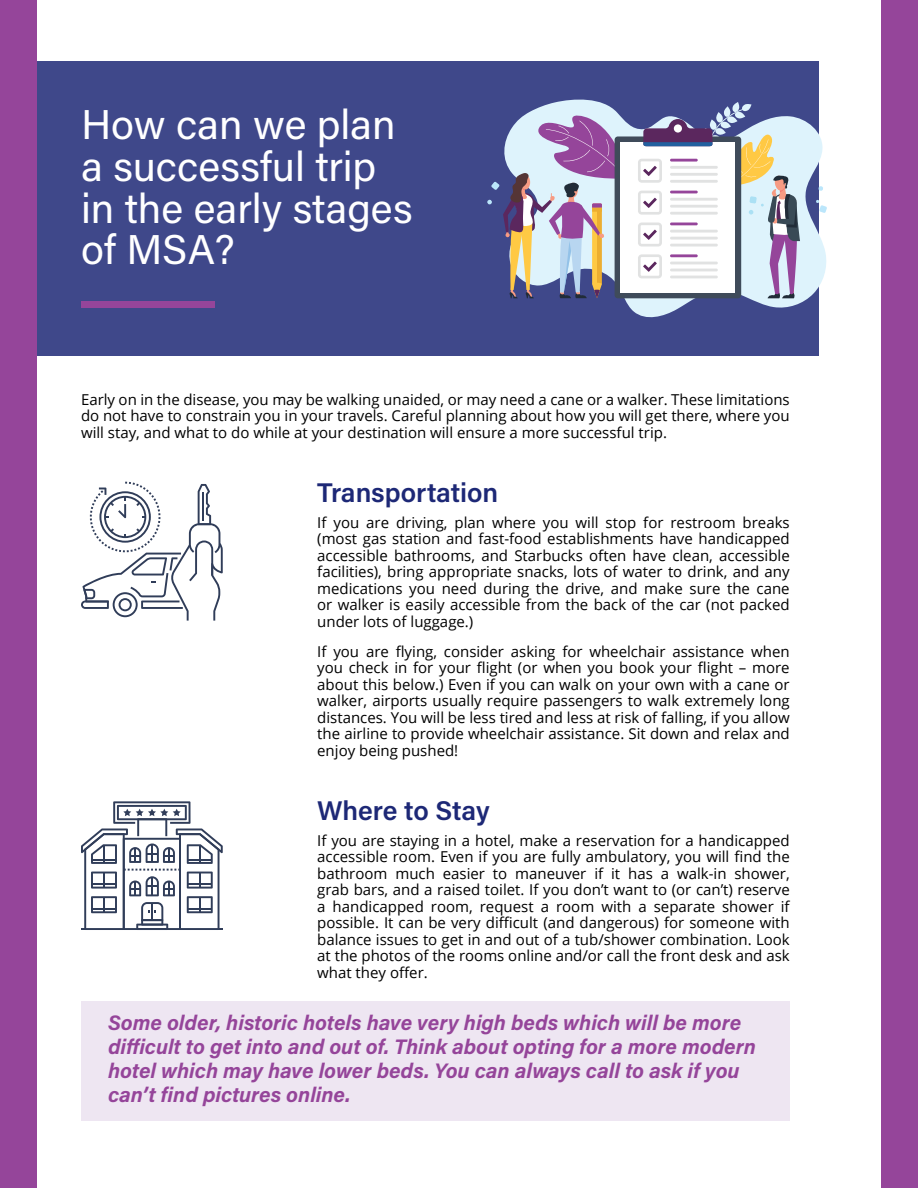
<style>
.page{position:relative;width:918px;height:1188px;background:#95459a}
.page>*{position:absolute;margin:0;border:0;box-sizing:border-box;transform-origin:0 0}
.t1{font:41.55px/41.7px "Acumin Pro";color:#fff}
.t2{font:600 27px "Acumin Pro";letter-spacing:-.005em;color:#1d2876}
.t3{font:italic 700 21px/24px "Acumin Pro";color:#95459a}
.t4{font:15px/16.5px "Open Sans";color:#000;text-align:justify}
</style>
<div class="page">
<div style="left:38px;top:0;width:843px;height:1188px;background:#fff"></div>
<div style="left:38px;top:61px;width:781px;height:294px;background:#3f488a"></div>
<svg style="left:81px;top:482px;width:142px;height:139px"></svg>
<svg style="left:81px;top:801px;width:142px;height:129px"></svg>
<div style="left:81px;top:1001px;width:709px;height:120px;background:#eee6f2"></div>
<svg style="left:511px;top:100px;width:316px;height:217px"></svg>
<div style="left:621px;top:142px;width:114px;height:151px;background:#fff"></div>
<svg style="left:816px;top:200px;width:11px;height:13px"></svg>
<svg style="left:818px;top:186px;width:5px;height:5px"></svg>
<svg style="left:487px;top:110px;width:141px;height:188px"></svg>
<svg style="left:638px;top:102px;width:162px;height:196px"></svg>
<div style="left:81px;top:302px;width:134px;height:6px;background:#95459a"></div>
<h1 class="t1" style="left:81px;top:102px;width:333px">How can we plan a successful trip in the early stages of MSA?</h1>
<p class="t4" style="left:81px;top:391px;width:710px">Early on in the disease, you may be walking unaided, or may need a cane or a walker. These limitations do not have to constrain you in your travels. Careful planning about how you will get there, where you will stay, and what to do while at your destination will ensure a more successful trip.</p>
<h2 class="t2" style="left:317px;top:473px;width:182px">Transportation</h2>
<p class="t4" style="left:317px;top:514px;width:474px">If you are driving, plan where you will stop for restroom breaks (most gas station and fast-food establishments have handicapped accessible bathrooms, and Starbucks often have clean, accessible facilities), bring appropriate snacks, lots of water to drink, and any medications you need during the drive, and make sure the cane or walker is easily accessible from the back of the car (not packed under lots of luggage.)</p>
<p class="t4" style="left:317px;top:643px;width:474px">If you are flying, consider asking for wheelchair assistance when you check in for your flight (or when you book your flight – more about this below.) Even if you can walk on your own with a cane or walker, airports usually require passengers to walk extremely long distances. You will be less tired and less at risk of falling, if you allow the airline to provide wheelchair assistance. Sit down and relax and enjoy being pushed!</p>
<h2 class="t2" style="left:317px;top:791px;width:174px">Where to Stay</h2>
<p class="t4" style="left:317px;top:832px;width:474px">If you are staying in a hotel, make a reservation for a handicapped accessible room. Even if you are fully ambulatory, you will find the bathroom much easier to maneuver if it has a walk-in shower, grab bars, and a raised toilet. If you don’t want to (or can’t) reserve a handicapped room, request a room with a separate shower if possible. It can be very difficult (and dangerous) for someone with balance issues to get in and out of a tub/shower combination. Look at the photos of the rooms online and/or call the front desk and ask what they offer.</p>
<h3 class="t3" style="left:108px;top:1010px;width:649px">Some older, historic hotels have very high beds which will be more difficult to get into and out of. Think about opting for a more modern hotel which may have lower beds. You can always call to ask if you can’t find pictures online.</h3>
</div>
